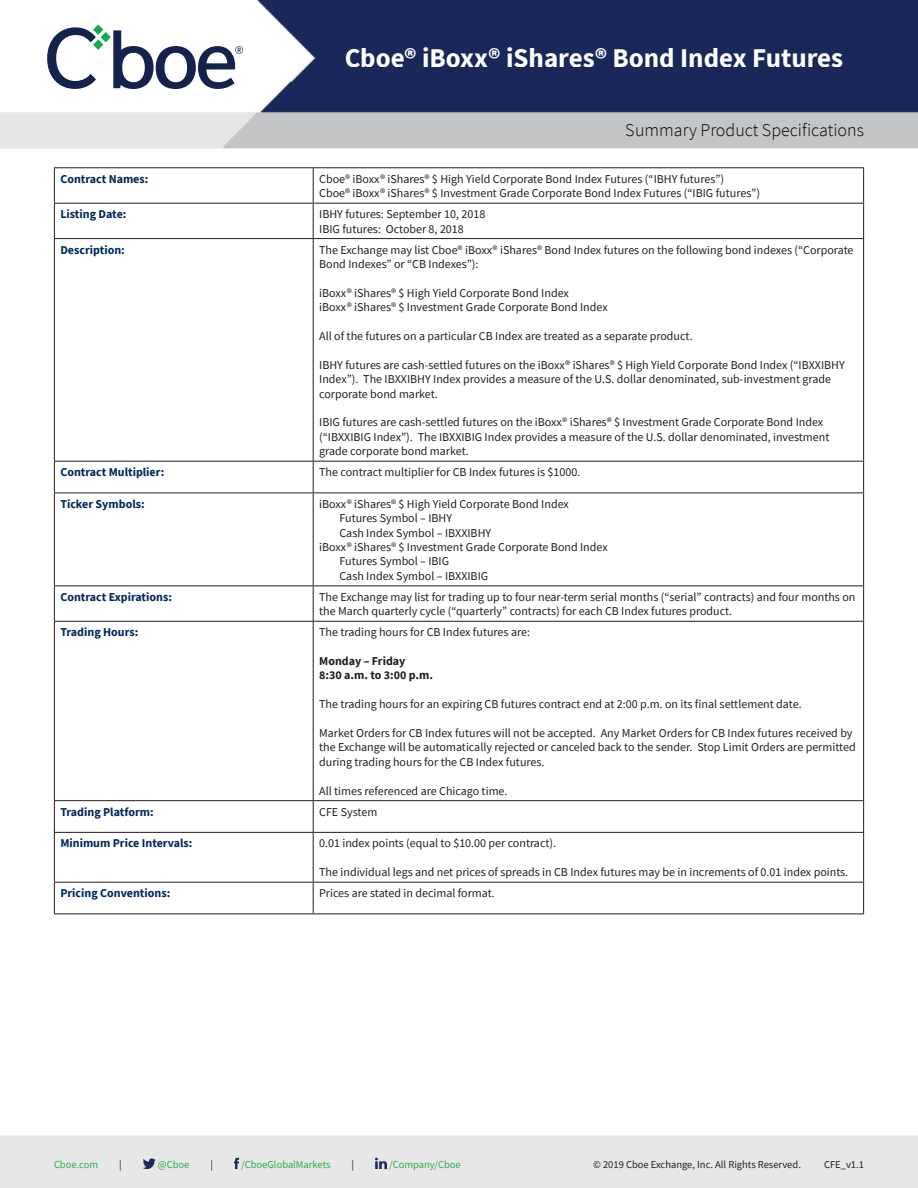
<style>
.page{position:relative;width:918px;height:1188px;background:#fff}
.page>*{position:absolute;margin:0;border:0;box-sizing:border-box;transform-origin:0 0}
.t1{font:700 27px "Source Sans Pro";color:#fff}
.t2{font:300 18px "Source Sans Pro";color:#040503}
.t3{font:12px/14.4px "Source Sans Pro";color:#231f20}
.t4{font:700 12px "Source Sans Pro";color:#00295c}
.t5{font:700 12px "Source Sans Pro";color:#231f20}
.t6{font:10.5px "Source Sans Pro";color:#231f20}
.t7{font:10.5px "Source Sans Pro";color:#23b24b}
</style>
<div class="page">
<img style="left:0;top:0;width:918px;height:1188px">
<hr style="left:54px;top:167px;width:259px;height:1px;background:#231f20">
<hr style="left:54px;top:168px;width:1px;height:35px;background:#231f20">
<hr style="left:313px;top:167px;width:551px;height:1px;background:#231f20">
<hr style="left:313px;top:168px;width:1px;height:35px;background:#231f20">
<hr style="left:863px;top:168px;width:1px;height:35px;background:#231f20">
<hr style="left:54px;top:203px;width:259px;height:1px;background:#231f20">
<hr style="left:54px;top:204px;width:1px;height:34px;background:#231f20">
<hr style="left:313px;top:203px;width:551px;height:1px;background:#231f20">
<hr style="left:313px;top:204px;width:1px;height:34px;background:#231f20">
<hr style="left:863px;top:204px;width:1px;height:34px;background:#231f20">
<hr style="left:54px;top:238px;width:259px;height:1px;background:#231f20">
<hr style="left:54px;top:239px;width:1px;height:222px;background:#231f20">
<hr style="left:313px;top:238px;width:551px;height:1px;background:#231f20">
<hr style="left:313px;top:239px;width:1px;height:222px;background:#231f20">
<hr style="left:863px;top:239px;width:1px;height:222px;background:#231f20">
<hr style="left:54px;top:461px;width:259px;height:1px;background:#231f20">
<hr style="left:54px;top:462px;width:1px;height:30px;background:#231f20">
<hr style="left:313px;top:461px;width:551px;height:1px;background:#231f20">
<hr style="left:313px;top:462px;width:1px;height:30px;background:#231f20">
<hr style="left:863px;top:462px;width:1px;height:30px;background:#231f20">
<hr style="left:54px;top:492px;width:259px;height:1px;background:#231f20">
<hr style="left:54px;top:493px;width:1px;height:92px;background:#231f20">
<hr style="left:313px;top:492px;width:551px;height:1px;background:#231f20">
<hr style="left:313px;top:493px;width:1px;height:92px;background:#231f20">
<hr style="left:863px;top:493px;width:1px;height:92px;background:#231f20">
<hr style="left:54px;top:585px;width:259px;height:1px;background:#231f20">
<hr style="left:54px;top:586px;width:1px;height:35px;background:#231f20">
<hr style="left:313px;top:585px;width:551px;height:1px;background:#231f20">
<hr style="left:313px;top:586px;width:1px;height:35px;background:#231f20">
<hr style="left:863px;top:586px;width:1px;height:35px;background:#231f20">
<hr style="left:54px;top:621px;width:259px;height:1px;background:#231f20">
<hr style="left:54px;top:622px;width:1px;height:178px;background:#231f20">
<hr style="left:313px;top:621px;width:551px;height:1px;background:#231f20">
<hr style="left:313px;top:622px;width:1px;height:178px;background:#231f20">
<hr style="left:863px;top:622px;width:1px;height:178px;background:#231f20">
<hr style="left:54px;top:800px;width:259px;height:1px;background:#231f20">
<hr style="left:54px;top:801px;width:1px;height:31px;background:#231f20">
<hr style="left:313px;top:800px;width:551px;height:1px;background:#231f20">
<hr style="left:313px;top:801px;width:1px;height:31px;background:#231f20">
<hr style="left:863px;top:801px;width:1px;height:31px;background:#231f20">
<hr style="left:54px;top:832px;width:259px;height:1px;background:#231f20">
<hr style="left:54px;top:833px;width:1px;height:49px;background:#231f20">
<hr style="left:313px;top:832px;width:551px;height:1px;background:#231f20">
<hr style="left:313px;top:833px;width:1px;height:49px;background:#231f20">
<hr style="left:863px;top:833px;width:1px;height:49px;background:#231f20">
<hr style="left:54px;top:882px;width:259px;height:1px;background:#231f20">
<hr style="left:54px;top:883px;width:1px;height:30px;background:#231f20">
<hr style="left:313px;top:882px;width:551px;height:1px;background:#231f20">
<hr style="left:313px;top:883px;width:1px;height:30px;background:#231f20">
<hr style="left:863px;top:883px;width:1px;height:30px;background:#231f20">
<hr style="left:54px;top:913px;width:259px;height:1px;background:#231f20">
<hr style="left:313px;top:913px;width:551px;height:1px;background:#231f20">
<svg style="left:143px;top:1158px;width:13px;height:11px"></svg>
<svg style="left:234px;top:1158px;width:5px;height:11px"></svg>
<svg style="left:375px;top:1158px;width:12px;height:11px"></svg>
<div style="left:0;top:0;width:250px;height:89px;background:#fff"></div>
<svg style="left:47px;top:24px;width:196px;height:65px"></svg>
<h1 class="t1" style="left:345px;top:39px;width:500px">Cboe® iBoxx® iShares® Bond Index Futures</h1>
<h2 class="t2" style="left:626px;top:119px;width:240px">Summary Product Specifications</h2>
<p class="t4" style="left:60px;top:171px;width:90px">Contract Names:</p>
<p class="t3" style="left:319px;top:172px;width:406px">Cboe® iBoxx® iShares® $ High Yield Corporate Bond Index Futures (“IBHY futures”)</p>
<p class="t3" style="left:319px;top:186px;width:442px">Cboe® iBoxx® iShares® $ Investment Grade Corporate Bond Index Futures (“IBIG futures”)</p>
<p class="t4" style="left:60px;top:206px;width:68px">Listing Date:</p>
<p class="t3" style="left:319px;top:207px;width:168px">IBHY futures: September 10, 2018</p>
<p class="t3" style="left:319px;top:221px;width:146px">IBIG futures: October 8, 2018</p>
<p class="t4" style="left:60px;top:241px;width:66px">Description:</p>
<p class="t3" style="left:319px;top:242px;width:536px">The Exchange may list Cboe® iBoxx® iShares® Bond Index futures on the following bond indexes (“Corporate<br>Bond Indexes” or “CB Indexes”):</p>
<p class="t3" style="left:319px;top:286px;width:251px">iBoxx® iShares® $ High Yield Corporate Bond Index</p>
<p class="t3" style="left:319px;top:300px;width:290px">iBoxx® iShares® $ Investment Grade Corporate Bond Index</p>
<p class="t3" style="left:319px;top:329px;width:375px">All of the futures on a particular CB Index are treated as a separate product.</p>
<p class="t3" style="left:319px;top:358px;width:527px">IBHY futures are cash-settled futures on the iBoxx® iShares® $ High Yield Corporate Bond Index (“IBXXIBHY<br>Index”). The IBXXIBHY Index provides a measure of the U.S. dollar denominated, sub-investment grade corporate bond market.</p>
<p class="t3" style="left:319px;top:415px;width:512px">IBIG futures are cash-settled futures on the iBoxx® iShares® $ Investment Grade Corporate Bond Index (“IBXXIBIG Index”). The IBXXIBIG Index provides a measure of the U.S. dollar denominated, investment grade corporate bond market.</p>
<p class="t4" style="left:60px;top:464px;width:105px">Contract Multiplier:</p>
<p class="t3" style="left:319px;top:465px;width:263px">The contract multiplier for CB Index futures is $1000.</p>
<p class="t4" style="left:60px;top:496px;width:86px">Ticker Symbols:</p>
<p class="t3" style="left:319px;top:497px;width:251px">iBoxx® iShares® $ High Yield Corporate Bond Index</p>
<p class="t3" style="left:339px;top:511px;width:114px">Futures Symbol – IBHY</p>
<p class="t3" style="left:339px;top:525px;width:153px">Cash Index Symbol – IBXXIBHY</p>
<p class="t3" style="left:319px;top:540px;width:290px">iBoxx® iShares® $ Investment Grade Corporate Bond Index</p>
<p class="t3" style="left:339px;top:554px;width:111px">Futures Symbol – IBIG</p>
<p class="t3" style="left:339px;top:569px;width:150px">Cash Index Symbol – IBXXIBIG</p>
<p class="t4" style="left:60px;top:589px;width:113px">Contract Expirations:</p>
<p class="t3" style="left:319px;top:590px;width:538px">The Exchange may list for trading up to four near-term serial months (“serial” contracts) and four months on the March quarterly cycle (“quarterly” contracts) for each CB Index futures product.</p>
<p class="t4" style="left:60px;top:624px;width:79px">Trading Hours:</p>
<p class="t3" style="left:319px;top:625px;width:212px">The trading hours for CB Index futures are:</p>
<p class="t5" style="left:319px;top:653px;width:88px">Monday – Friday</p>
<p class="t5" style="left:319px;top:667px;width:115px">8:30 a.m. to 3:00 p.m.</p>
<p class="t3" style="left:319px;top:697px;width:484px">The trading hours for an expiring CB futures contract end at 2:00 p.m. on its final settlement date.</p>
<p class="t3" style="left:319px;top:726px;width:538px">Market Orders for CB Index futures will not be accepted. Any Market Orders for CB Index futures received by the Exchange will be automatically rejected or canceled back to the sender. Stop Limit Orders are permitted during trading hours for the CB Index futures.</p>
<p class="t3" style="left:319px;top:783px;width:190px">All times referenced are Chicago time.</p>
<p class="t4" style="left:60px;top:804px;width:95px">Trading Platform:</p>
<p class="t3" style="left:319px;top:804px;width:60px">CFE System</p>
<p class="t4" style="left:60px;top:835px;width:134px">Minimum Price Intervals:</p>
<p class="t3" style="left:319px;top:836px;width:238px">0.01 index points (equal to $10.00 per contract).</p>
<p class="t3" style="left:319px;top:865px;width:531px">The individual legs and net prices of spreads in CB Index futures may be in increments of 0.01 index points.</p>
<p class="t4" style="left:60px;top:885px;width:111px">Pricing Conventions:</p>
<p class="t3" style="left:319px;top:886px;width:177px">Prices are stated in decimal format.</p>
<p class="t7" style="left:54px;top:1157px;width:46px">Cboe.com</p>
<p class="t6" style="left:119px;top:1157px;width:4px">|</p>
<p class="t7" style="left:158px;top:1157px;width:33px">@Cboe</p>
<p class="t6" style="left:210px;top:1157px;width:4px">|</p>
<p class="t7" style="left:241px;top:1157px;width:91px">/CboeGlobalMarkets</p>
<p class="t6" style="left:352px;top:1157px;width:4px">|</p>
<p class="t7" style="left:389px;top:1157px;width:73px">/Company/Cboe</p>
<p class="t6" style="left:593px;top:1157px;width:209px">© 2019 Cboe Exchange, Inc. All Rights Reserved.</p>
<p class="t6" style="left:824px;top:1157px;width:41px">CFE_v1.1</p>
</div>
